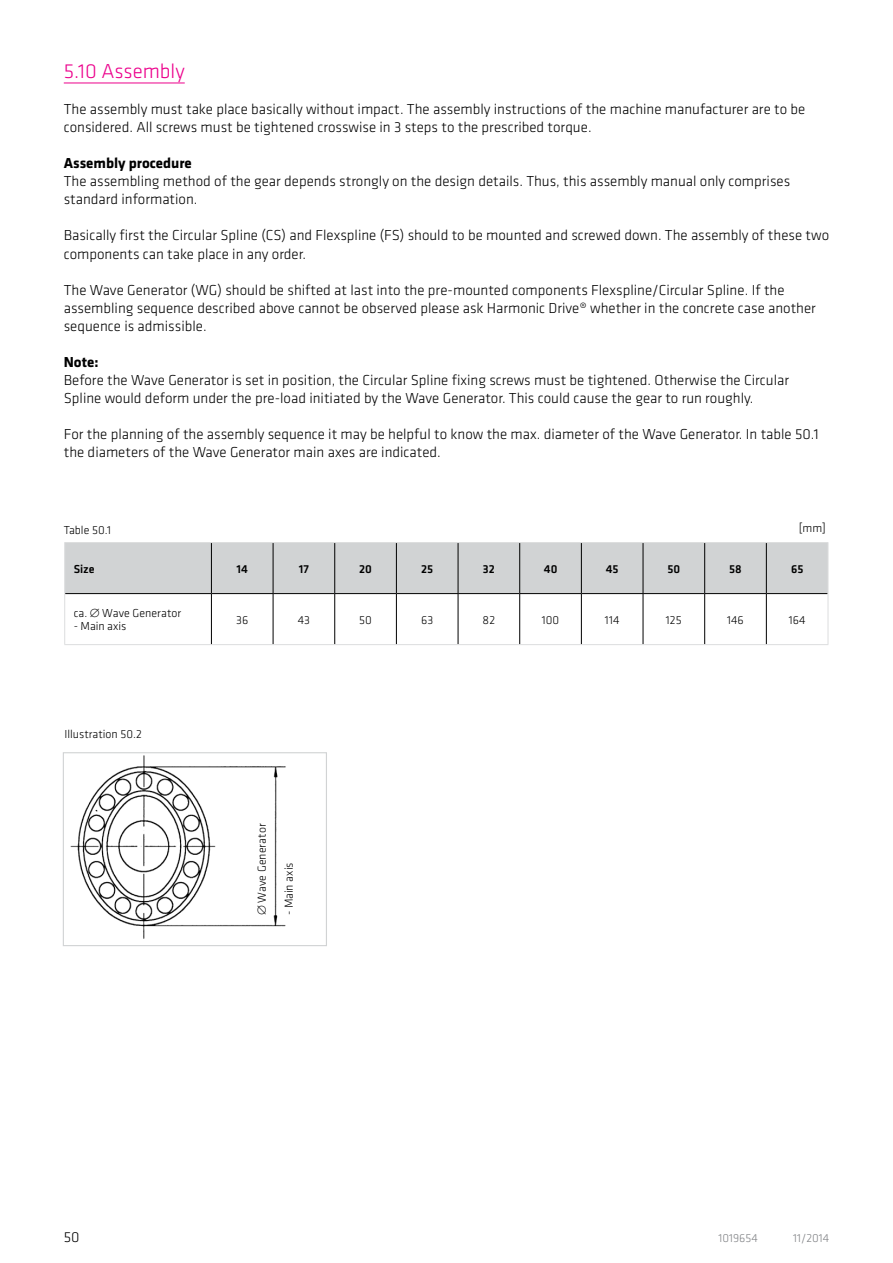
<style>
.page{position:relative;width:893px;height:1263px;background:#fff}
.page>*{position:absolute;margin:0;border:0;box-sizing:border-box;transform-origin:0 0}
.t1{font:300 21px "Klavika Basic";color:#ec008c}
.t2{font:300 15px/18px "Klavika Basic";color:#000}
.t3{font:700 15px "Klavika Basic";color:#000}
.t4{font:300 12px "Klavika Basic";color:#000}
.t5{font:500 12px "Klavika Basic";letter-spacing:.01em;color:#000}
.t6{font:300 12px "Klavika Basic";color:#808285}
</style>
<div class="page">
<div style="left:65px;top:543px;width:763px;height:50px;background:#d1d3d4"></div>
<hr style="left:211px;top:543px;width:1px;height:50px;background:#000">
<hr style="left:273px;top:543px;width:1px;height:50px;background:#000">
<hr style="left:334px;top:543px;width:1px;height:50px;background:#000">
<hr style="left:396px;top:543px;width:1px;height:50px;background:#000">
<hr style="left:458px;top:543px;width:1px;height:50px;background:#000">
<hr style="left:519px;top:543px;width:1px;height:50px;background:#000">
<hr style="left:581px;top:543px;width:1px;height:50px;background:#000">
<hr style="left:643px;top:543px;width:1px;height:50px;background:#000">
<hr style="left:766px;top:543px;width:1px;height:50px;background:#000">
<hr style="left:65px;top:593px;width:146px;height:1px;background:#000">
<hr style="left:211px;top:593px;width:62px;height:1px;background:#000">
<hr style="left:211px;top:594px;width:1px;height:50px;background:#000">
<hr style="left:273px;top:593px;width:62px;height:1px;background:#000">
<hr style="left:273px;top:594px;width:1px;height:50px;background:#000">
<hr style="left:335px;top:593px;width:61px;height:1px;background:#000">
<hr style="left:334px;top:594px;width:1px;height:50px;background:#000">
<hr style="left:396px;top:593px;width:62px;height:1px;background:#000">
<hr style="left:396px;top:594px;width:1px;height:50px;background:#000">
<hr style="left:458px;top:593px;width:62px;height:1px;background:#000">
<hr style="left:458px;top:594px;width:1px;height:50px;background:#000">
<hr style="left:520px;top:593px;width:61px;height:1px;background:#000">
<hr style="left:519px;top:594px;width:1px;height:50px;background:#000">
<hr style="left:581px;top:593px;width:62px;height:1px;background:#000">
<hr style="left:581px;top:594px;width:1px;height:50px;background:#000">
<hr style="left:643px;top:593px;width:62px;height:1px;background:#000">
<hr style="left:643px;top:594px;width:1px;height:50px;background:#000">
<hr style="left:705px;top:593px;width:61px;height:1px;background:#000">
<hr style="left:766px;top:593px;width:62px;height:1px;background:#000">
<hr style="left:766px;top:594px;width:1px;height:50px;background:#000">
<hr style="left:704px;top:543px;width:1px;height:50px;background:#000">
<hr style="left:704px;top:594px;width:1px;height:50px;background:#000">
<hr style="left:64px;top:542px;width:147px;height:1px;background:#dcddde">
<hr style="left:64px;top:543px;width:1px;height:51px;background:#dcddde">
<hr style="left:211px;top:542px;width:62px;height:1px;background:#dcddde">
<hr style="left:273px;top:542px;width:62px;height:1px;background:#dcddde">
<hr style="left:335px;top:542px;width:61px;height:1px;background:#dcddde">
<hr style="left:396px;top:542px;width:62px;height:1px;background:#dcddde">
<hr style="left:458px;top:542px;width:62px;height:1px;background:#dcddde">
<hr style="left:520px;top:542px;width:61px;height:1px;background:#dcddde">
<hr style="left:581px;top:542px;width:62px;height:1px;background:#dcddde">
<hr style="left:643px;top:542px;width:62px;height:1px;background:#dcddde">
<hr style="left:705px;top:542px;width:61px;height:1px;background:#dcddde">
<hr style="left:766px;top:542px;width:62px;height:1px;background:#dcddde">
<hr style="left:828px;top:543px;width:1px;height:51px;background:#dcddde">
<hr style="left:64px;top:594px;width:1px;height:50px;background:#dcddde">
<hr style="left:828px;top:594px;width:1px;height:50px;background:#dcddde">
<hr style="left:64px;top:644px;width:147px;height:1px;background:#dcddde">
<hr style="left:211px;top:644px;width:62px;height:1px;background:#dcddde">
<hr style="left:273px;top:644px;width:62px;height:1px;background:#dcddde">
<hr style="left:335px;top:644px;width:61px;height:1px;background:#dcddde">
<hr style="left:396px;top:644px;width:62px;height:1px;background:#dcddde">
<hr style="left:458px;top:644px;width:62px;height:1px;background:#dcddde">
<hr style="left:520px;top:644px;width:61px;height:1px;background:#dcddde">
<hr style="left:581px;top:644px;width:62px;height:1px;background:#dcddde">
<hr style="left:643px;top:644px;width:62px;height:1px;background:#dcddde">
<hr style="left:705px;top:644px;width:61px;height:1px;background:#dcddde">
<hr style="left:766px;top:644px;width:62px;height:1px;background:#dcddde">
<img style="left:70px;top:755px;width:216px;height:184px">
<div style="left:63px;top:752px;width:264px;height:194px;border:1px solid #d1d3d4"></div>
<hr style="left:64px;top:83px;width:121px;height:1px;background:#ec008c">
<h1 class="t1" style="left:64px;top:59px;width:122px">5.10 Assembly</h1>
<p class="t2" style="left:64px;top:100px;width:743px">The assembly must take place basically without impact. The assembly instructions of the machine manufacturer are to be considered. All screws must be tightened crosswise in 3 steps to the prescribed torque.</p>
<p class="t3" style="left:64px;top:153px;width:130px">Assembly procedure</p>
<p class="t2" style="left:64px;top:172px;width:728px">The assembling method of the gear depends strongly on the design details. Thus, this assembly manual only comprises standard information.</p>
<p class="t2" style="left:64px;top:226px;width:767px">Basically first the Circular Spline (CS) and Flexspline (FS) should to be mounted and screwed down. The assembly of these two components can take place in any order.</p>
<p class="t2" style="left:64px;top:280px;width:754px">The Wave Generator (WG) should be shifted at last into the pre-mounted components Flexspline/Circular Spline. If the assembling sequence described above cannot be observed please ask Harmonic Drive® whether in the concrete case another sequence is admissible.</p>
<p class="t3" style="left:64px;top:351px;width:36px">Note:</p>
<p class="t2" style="left:64px;top:370px;width:727px">Before the Wave Generator is set in position, the Circular Spline fixing screws must be tightened. Otherwise the Circular<br>Spline would deform under the pre-load initiated by the Wave Generator. This could cause the gear to run roughly.</p>
<p class="t2" style="left:64px;top:424px;width:756px">For the planning of the assembly sequence it may be helpful to know the max. diameter of the Wave Generator. In table 50.1 the diameters of the Wave Generator main axes are indicated.</p>
<p class="t4" style="left:64px;top:523px;width:49px">Table 50.1</p>
<p class="t4" style="left:799px;top:520px;width:29px">[mm]</p>
<p class="t5" style="left:74px;top:560px;width:22px">Size</p>
<p class="t5" style="left:236px;top:560px;width:13px">14</p>
<p class="t5" style="left:299px;top:560px;width:12px">17</p>
<p class="t5" style="left:359px;top:560px;width:14px">20</p>
<p class="t5" style="left:421px;top:560px;width:14px">25</p>
<p class="t5" style="left:483px;top:560px;width:14px">32</p>
<p class="t5" style="left:544px;top:560px;width:15px">40</p>
<p class="t5" style="left:606px;top:560px;width:14px">45</p>
<p class="t5" style="left:667px;top:560px;width:14px">50</p>
<p class="t5" style="left:729px;top:560px;width:14px">58</p>
<p class="t5" style="left:791px;top:560px;width:14px">65</p>
<p class="t4" style="left:74px;top:606px;width:109px">ca. ∅ Wave Generator</p>
<p class="t4" style="left:74px;top:619px;width:54px">- Main axis</p>
<p class="t4" style="left:236px;top:612px;width:14px">36</p>
<p class="t4" style="left:298px;top:612px;width:14px">43</p>
<p class="t4" style="left:359px;top:612px;width:14px">50</p>
<p class="t4" style="left:421px;top:612px;width:14px">63</p>
<p class="t4" style="left:483px;top:612px;width:14px">82</p>
<p class="t4" style="left:542px;top:612px;width:19px">100</p>
<p class="t4" style="left:605px;top:612px;width:16px">114</p>
<p class="t4" style="left:666px;top:612px;width:17px">125</p>
<p class="t4" style="left:727px;top:612px;width:18px">146</p>
<p class="t4" style="left:789px;top:612px;width:18px">164</p>
<p class="t4" style="left:65px;top:727px;width:79px">Illustration 50.2</p>
<p class="t4" style="left:255px;top:915px;width:93px;rotate:-90deg">∅ Wave Generator</p>
<p class="t4" style="left:282px;top:915px;width:54px;rotate:-90deg">- Main axis</p>
<p class="t2" style="left:64px;top:1228px;width:17px">50</p>
<p class="t6" style="left:719px;top:1231px;width:41px">1019654</p>
<p class="t6" style="left:793px;top:1231px;width:37px">11/2014</p>
</div>
